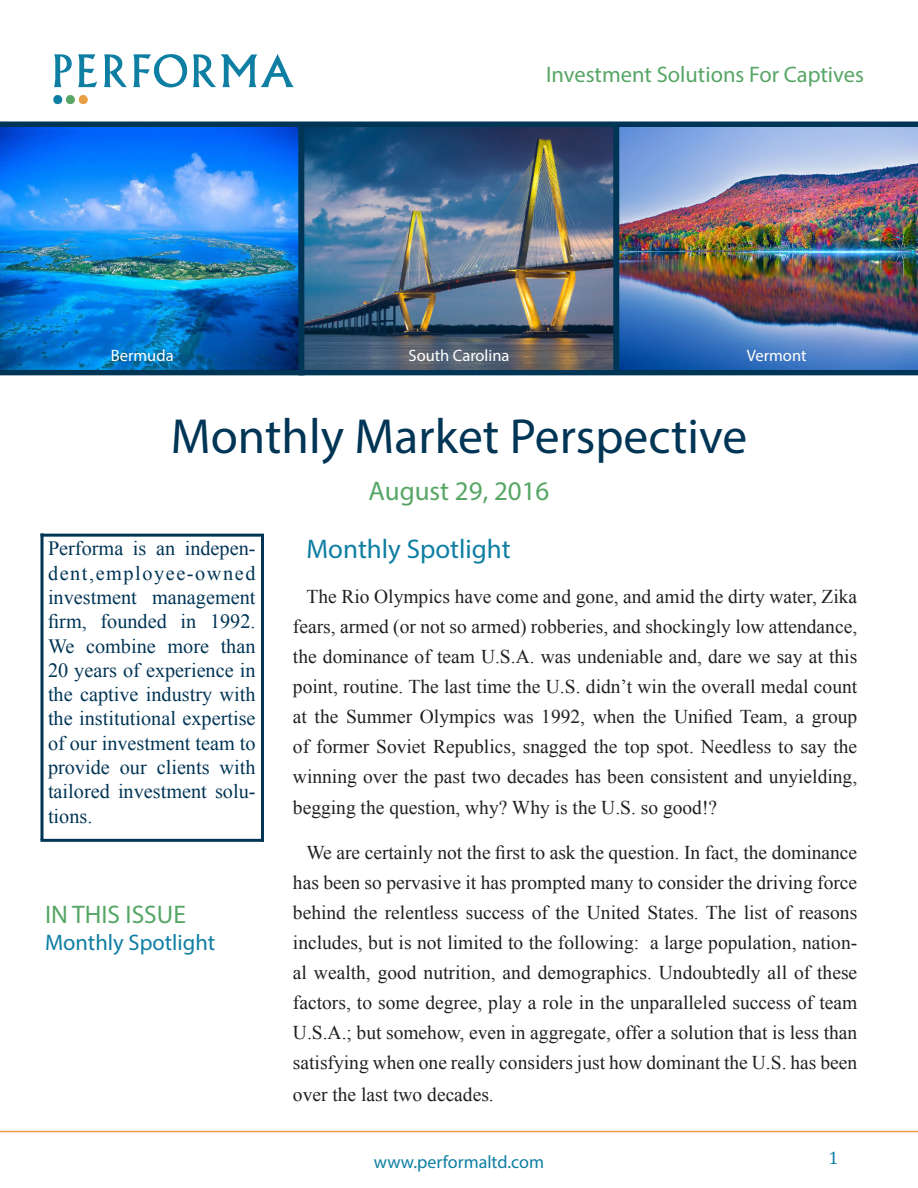
<style>
.page{position:relative;width:918px;height:1188px;background:#fff}
.page>*{position:absolute;margin:0;border:0;box-sizing:border-box;transform-origin:0 0}
.t1{font:49.5px "Myriad Pro";color:#003555}
.t2{font:27px "Myriad Pro";color:#0e7ea3}
.t3{font:27px "Myriad Pro";color:#57a666}
.t4{font:25.5px "Myriad Pro";color:#57a666}
.t5{font:22.5px "Myriad Pro";color:#57a666}
.t6{font:22.5px "Myriad Pro";color:#0e7ea3}
.t7{font:20.25px/24.3px "Times New Roman";color:#003555;text-align:justify}
.t8{font:19.5px/30.2px "Times New Roman";color:#231f20;text-align:justify}
.t9{font:18px "Myriad Pro";color:#0e7ea3}
.t10{font:18px "Cambria";color:#0e7ea3}
.t11{font:16.5px "Myriad Pro";color:#fff}
</style>
<div class="page">
<svg style="left:54px;top:54px;width:43px;height:33px"></svg>
<svg style="left:104px;top:54px;width:23px;height:33px"></svg>
<svg style="left:133px;top:54px;width:161px;height:34px"></svg>
<svg style="left:53px;top:95px;width:35px;height:10px"></svg>
<div style="left:0;top:369px;width:918px;height:6px;background:#003555"></div>
<div style="left:0;top:122px;width:918px;height:6px;background:#003555"></div>
<hr style="left:0;top:1131px;width:918px;height:1px;background:#e8a142">
<img style="left:0;top:128px;width:917px;height:241px">
<div style="left:298px;top:124px;width:6px;height:251px;background:#003555"></div>
<div style="left:613px;top:123px;width:6px;height:251px;background:#003555"></div>
<svg style="left:40px;top:533px;width:4px;height:306px"></svg>
<hr style="left:261px;top:535px;width:3px;height:307px;background:#003555">
<hr style="left:40px;top:839px;width:224px;height:3px;background:#003555">
<hr style="left:40px;top:534px;width:224px;height:3px;background:#003555">
<p class="t5" style="left:546px;top:61px;width:319px">Investment Solutions For Captives</p>
<p class="t11" style="left:111px;top:345px;width:64px">Bermuda</p>
<p class="t11" style="left:408px;top:345px;width:103px">South Carolina</p>
<p class="t11" style="left:747px;top:345px;width:61px">Vermont</p>
<h1 class="t1" style="left:171px;top:406px;width:578px">Monthly Market Perspective</h1>
<p class="t7" style="left:48px;top:536px;width:209px">Performa is an indepen&shy;dent,employee-owned investment management firm, founded in 1992.<br>We combine more than 20 years of experience in the captive industry with the institutional expertise of our investment team to provide our clients with tailored investment solu&shy;tions.</p>
<p class="t4" style="left:45px;top:899px;width:142px">IN THIS ISSUE</p>
<p class="t6" style="left:45px;top:929px;width:172px">Monthly Spotlight</p>
<p class="t3" style="left:369px;top:474px;width:182px">August 29, 2016</p>
<p class="t2" style="left:306px;top:532px;width:206px">Monthly Spotlight</p>
<p class="t8" style="left:293px;top:581px;width:566px;text-indent:14px">The Rio Olympics have come and gone, and amid the dirty water, Zika fears, armed (or not so armed) robberies, and shockingly low attendance, the dominance of team U.S.A. was undeniable and, dare we say at this point, routine. The last time the U.S. didn’t win the overall medal count at the Summer Olympics was 1992, when the Unified Team, a group of former Soviet Republics, snagged the top spot. Needless to say the winning over the past two decades has been consistent and unyielding, begging the question, why? Why is the U.S. so good!?</p>
<p class="t8" style="left:293px;top:837px;width:566px;text-indent:14px">We are certainly not the first to ask the question. In fact, the dominance has been so pervasive it has prompted many to consider the driving force behind the relentless success of the United States. The list of reasons includes, but is not limited to the following: a large population, nation&shy;al wealth, good nutrition, and demographics. Undoubtedly all of these factors, to some degree, play a role in the unparalleled success of team U.S.A.; but somehow, even in aggregate, offer a solution that is less than satisfying when one really considers just how dominant the U.S. has been over the last two decades.</p>
<p class="t9" style="left:374px;top:1151px;width:172px">www.performaltd.com</p>
<p class="t10" style="left:828px;top:1148px;width:11px">1</p>
</div>
